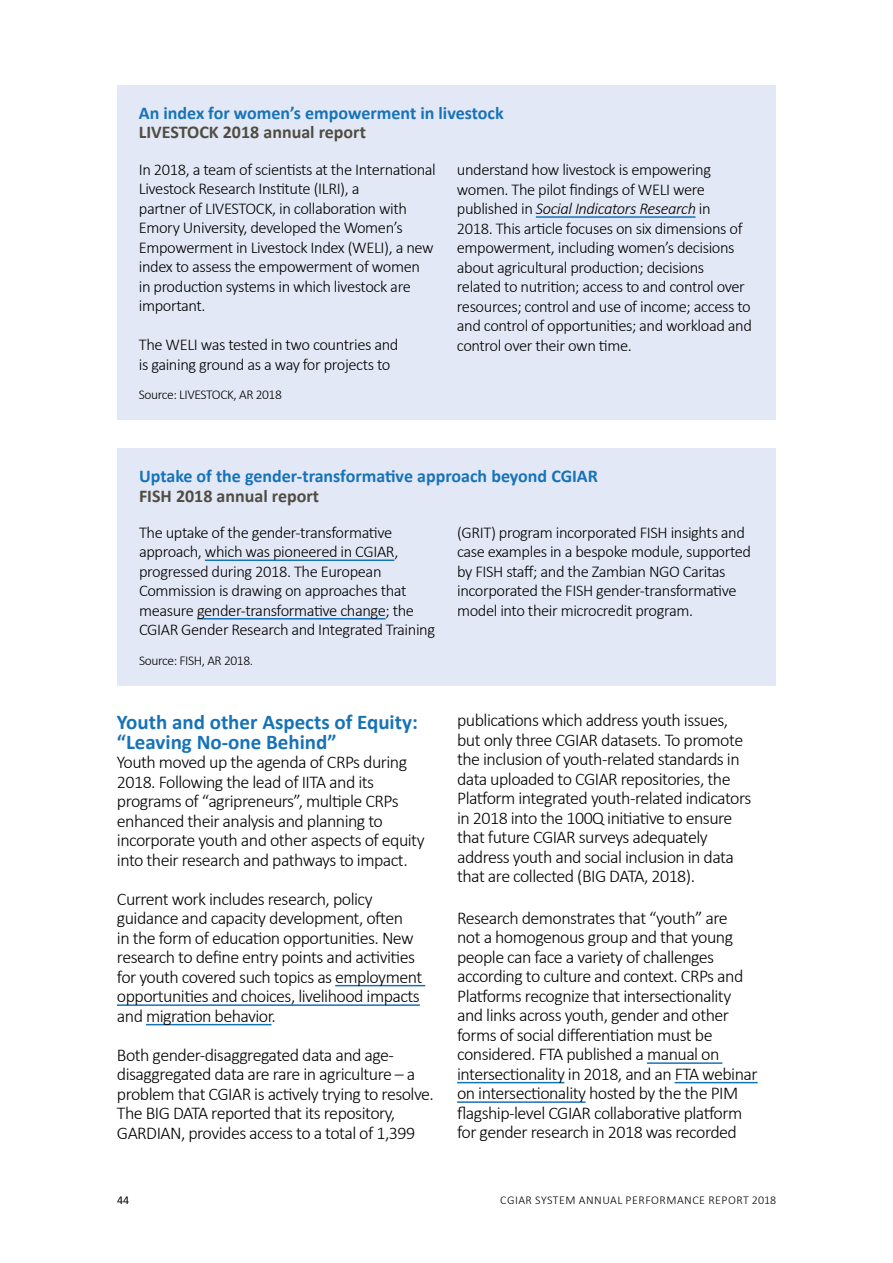
<style>
.page{position:relative;width:893px;height:1263px;background:#fff}
.page>*{position:absolute;margin:0;border:0;box-sizing:border-box;transform-origin:0 0}
.t1{font:700 21px/19.5px "Calibri";color:#1773b8}
.t2{font:300 18px/19.5px "Calibri";letter-spacing:-.03em;color:#000}
.t3{font:700 18px "Calibri";color:#1773b8}
.t4{font:700 18px "Calibri";color:#4f4d43}
.t5{font:300 16.5px/19.5px "Calibri";letter-spacing:-.025em;color:#000}
.t6{font:300 13.5px "Calibri";letter-spacing:-.03em;color:#000}
.t7{font:300 12px "Calibri";letter-spacing:.04em;color:#000}
.t8{font:12px "Calibri";color:#000}
.s1{font-style:italic}
</style>
<div class="page">
<hr style="left:335px;top:985px;width:90px;height:1px;background:#1773b8">
<hr style="left:117px;top:1004px;width:303px;height:2px;background:#1773b8">
<hr style="left:146px;top:1024px;width:126px;height:1px;background:#1773b8">
<hr style="left:647px;top:1062px;width:75px;height:2px;background:#1773b8">
<hr style="left:457px;top:1082px;width:107px;height:1px;background:#1773b8">
<hr style="left:675px;top:1082px;width:83px;height:1px;background:#1773b8">
<hr style="left:457px;top:1101px;width:129px;height:2px;background:#1773b8">
<div style="left:117px;top:85px;width:658px;height:335px;background:#e3e8f6"></div>
<hr style="left:536px;top:216px;width:159px;height:2px;background:#1773b8">
<div style="left:117px;top:449px;width:659px;height:237px;background:#e3e8f6"></div>
<hr style="left:205px;top:559px;width:189px;height:2px;background:#1773b8">
<hr style="left:197px;top:618px;width:189px;height:1px;background:#1773b8">
<p class="t3" style="left:139px;top:102px;width:366px">An index for women’s empowerment in livestock</p>
<p class="t4" style="left:139px;top:121px;width:229px">LIVESTOCK 2018 annual report</p>
<p class="t5" style="left:139px;top:159px;width:299px">In 2018, a team of scientists at the International Livestock Research Institute (ILRI), a<br>partner of LIVESTOCK, in collaboration with Emory University, developed the Women’s Empowerment in Livestock Index (WELI), a new index to assess the empowerment of women in production systems in which livestock are important.</p>
<p class="t5" style="left:139px;top:336px;width:261px">The WELI was tested in two countries and is gaining ground as a way for projects to</p>
<p class="t6" style="left:139px;top:390px;width:145px">Source: LIVESTOCK, AR 2018</p>
<p class="t5" style="left:457px;top:161px;width:296px">understand how livestock is empowering women. The pilot findings of WELI were published in <span class="s1">Social Indicators Research</span> in<br>2018. This article focuses on six dimensions of empowerment, including women’s decisions about agricultural production; decisions related to nutrition; access to and control over resources; control and use of income; access to and control of opportunities; and workload and control over their own time.</p>
<p class="t3" style="left:139px;top:465px;width:460px">Uptake of the gender-transformative approach beyond CGIAR</p>
<p class="t4" style="left:139px;top:484px;width:182px">FISH 2018 annual report</p>
<p class="t5" style="left:139px;top:522px;width:298px">The uptake of the gender-transformative approach, which was pioneered in CGIAR, progressed during 2018. The European Commission is drawing on approaches that measure gender-transformative change; the CGIAR Gender Research and Integrated Training</p>
<p class="t5" style="left:457px;top:524px;width:296px">(GRIT) program incorporated FISH insights and case examples in a bespoke module, supported by FISH staff; and the Zambian NGO Caritas incorporated the FISH gender-transformative model into their microcredit program.</p>
<p class="t6" style="left:139px;top:656px;width:115px">Source: FISH, AR 2018.</p>
<p class="t1" style="left:117px;top:711px;width:302px">Youth and other Aspects of Equity: “Leaving No-one Behind”</p>
<p class="t2" style="left:117px;top:754px;width:309px">Youth moved up the agenda of CRPs during 2018. Following the lead of IITA and its programs of “agripreneurs”, multiple CRPs enhanced their analysis and planning to incorporate youth and other aspects of equity into their research and pathways to impact.</p>
<p class="t2" style="left:117px;top:890px;width:307px">Current work includes research, policy guidance and capacity development, often<br>in the form of education opportunities. New research to define entry points and activities for youth covered such topics as employment opportunities and choices, livelihood impacts and migration behavior.</p>
<p class="t2" style="left:117px;top:1046px;width:319px">Both gender-disaggregated data and age&shy;disaggregated data are rare in agriculture – a problem that CGIAR is actively trying to resolve.<br>The BIG DATA reported that its repository, GARDIAN, provides access to a total of 1,399</p>
<p class="t2" style="left:457px;top:710px;width:296px">publications which address youth issues, but only three CGIAR datasets. To promote the inclusion of youth-related standards in data uploaded to CGIAR repositories, the Platform integrated youth-related indicators in 2018 into the 100Q initiative to ensure that future CGIAR surveys adequately address youth and social inclusion in data that are collected (BIG DATA, 2018).</p>
<p class="t2" style="left:457px;top:908px;width:302px">Research demonstrates that “youth” are<br>not a homogenous group and that young people can face a variety of challenges according to culture and context. CRPs and Platforms recognize that intersectionality and links across youth, gender and other forms of social differentiation must be considered. FTA published a manual on intersectionality in 2018, and an FTA webinar on intersectionality hosted by the the PIM flagship-level CGIAR collaborative platform for gender research in 2018 was recorded</p>
<p class="t8" style="left:117px;top:1195px;width:14px">44</p>
<p class="t7" style="left:500px;top:1195px;width:277px">CGIAR SYSTEM ANNUAL PERFORMANCE REPORT 2018</p>
</div>
